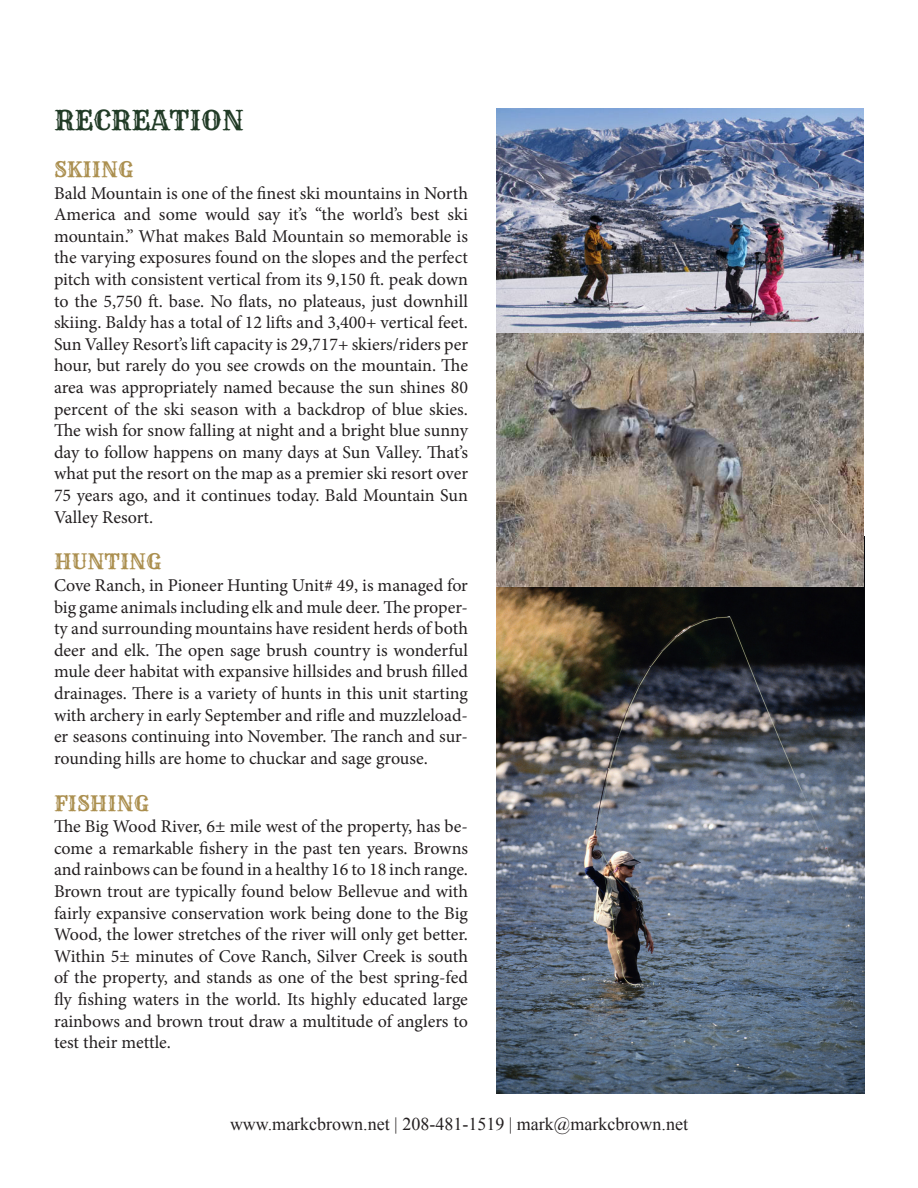
<style>
.page{position:relative;width:918px;height:1188px;background:#fff}
.page>*{position:absolute;margin:0;border:0;box-sizing:border-box;transform-origin:0 0}
.t1{font:27px "Rye";color:#213b26}
.t2{font:21px "Rye";color:#ab8f4f}
.t3{font:18px/21.6px "Minion Pro";letter-spacing:-.005em;color:#231f20;text-align:justify}
.t4{font:18px "Times New Roman";color:#231f20}
</style>
<div class="page">
<img style="left:496px;top:586px;width:368px;height:508px">
<img style="left:496px;top:333px;width:368px;height:253px">
<img style="left:496px;top:108px;width:368px;height:225px">
<p class="t1" style="left:54px;top:104px;width:191px">RECREATION</p>
<p class="t2" style="left:54px;top:156px;width:81px">SKIING</p>
<p class="t3" style="left:54px;top:182px;width:416px">Bald Mountain is one of the finest ski mountains in North America and some would say it’s “the world’s best ski mountain.” What makes Bald Mountain so memorable is the varying exposures found on the slopes and the perfect pitch with consistent vertical from its 9,150 ft. peak down to the 5,750 ft. base. No flats, no plateaus, just downhill skiing. Baldy has a total of 12 lifts and 3,400+ vertical feet.<br>Sun Valley Resort’s lift capacity is 29,717+ skiers/riders per hour, but rarely do you see crowds on the mountain. The area was appropriately named because the sun shines 80 percent of the ski season with a backdrop of blue skies.<br>The wish for snow falling at night and a bright blue sunny day to follow happens on many days at Sun Valley. That’s what put the resort on the map as a premier ski resort over 75 years ago, and it continues today. Bald Mountain Sun Valley Resort.</p>
<p class="t2" style="left:54px;top:549px;width:109px">HUNTING</p>
<p class="t3" style="left:54px;top:574px;width:416px">Cove Ranch, in Pioneer Hunting Unit# 49, is managed for big game animals including elk and mule deer. The proper&shy;ty and surrounding mountains have resident herds of both deer and elk. The open sage brush country is wonderful mule deer habitat with expansive hillsides and brush filled drainages. There is a variety of hunts in this unit starting with archery in early September and rifle and muzzleload&shy;er seasons continuing into November. The ranch and sur&shy;rounding hills are home to chuckar and sage grouse.</p>
<p class="t2" style="left:54px;top:790px;width:96px">FISHING</p>
<p class="t3" style="left:54px;top:816px;width:416px">The Big Wood River, 6± mile west of the property, has be&shy;come a remarkable fishery in the past ten years. Browns and rainbows can be found in a healthy 16 to 18 inch range.<br>Brown trout are typically found below Bellevue and with fairly expansive conservation work being done to the Big Wood, the lower stretches of the river will only get better.<br>Within 5± minutes of Cove Ranch, Silver Creek is south of the property, and stands as one of the best spring-fed fly fishing waters in the world. Its highly educated large rainbows and brown trout draw a multitude of anglers to test their mettle.</p>
<p class="t4" style="left:230px;top:1114px;width:460px">www.markcbrown.net | 208-481-1519 | mark@markcbrown.net</p>
</div>
